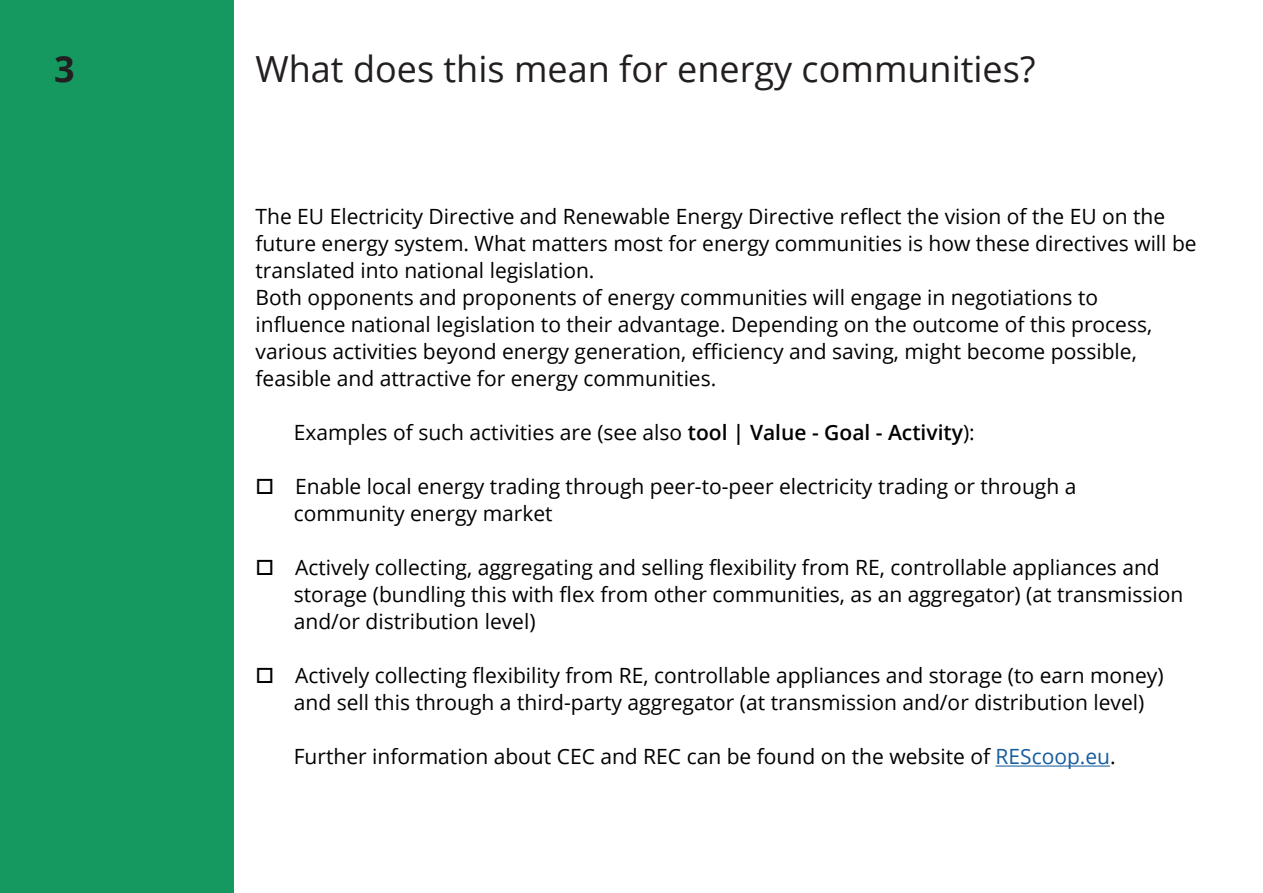
<style>
.page{position:relative;width:1263px;height:893px;background:#fff}
.page>*{position:absolute;margin:0;border:0;box-sizing:border-box;transform-origin:0 0}
.t1{font:36px "Open Sans";color:#231f20}
.t2{font:700 36px "Open Sans";color:#231f20}
.t3{font:21px/27px "Open Sans";color:#000001}
.s1{font-weight:600}
.s2{color:#175d9e}
</style>
<div class="page">
<div style="left:0;top:0;width:234px;height:893px;background:#159961"></div>
<hr style="left:995px;top:765px;width:115px;height:2px;background:#175d9e">
<p class="t2" style="left:54px;top:43px;width:22px">3</p>
<p class="t1" style="left:255px;top:44px;width:781px">What does this mean for energy communities?</p>
<p class="t3" style="left:255px;top:203px;width:943px">The EU Electricity Directive and Renewable Energy Directive reflect the vision of the EU on the future energy system. What matters most for energy communities is how these directives will be translated into national legislation.</p>
<p class="t3" style="left:255px;top:284px;width:898px">Both opponents and proponents of energy communities will engage in negotiations to influence national legislation to their advantage. Depending on the outcome of this process, various activities beyond energy generation, efficiency and saving, might become possible, feasible and attractive for energy communities.</p>
<p class="t3" style="left:294px;top:419px;width:682px">Examples of such activities are (see also <span class="s1">tool | Value - Goal - Activity</span>):</p>
<p class="t3" style="left:294px;top:473px;width:784px;text-indent:-38px">□ Enable local energy trading through peer-to-peer electricity trading or through a community energy market</p>
<p class="t3" style="left:294px;top:554px;width:891px;text-indent:-38px">□ Actively collecting, aggregating and selling flexibility from RE, controllable appliances and storage (bundling this with flex from other communities, as an aggregator) (at transmission and/or distribution level)</p>
<p class="t3" style="left:294px;top:662px;width:871px;text-indent:-38px">□ Actively collecting flexibility from RE, controllable appliances and storage (to earn money) and sell this through a third-party aggregator (at transmission and/or distribution level)</p>
<p class="t3" style="left:294px;top:743px;width:823px">Further information about CEC and REC can be found on the website of <span class="s2">REScoop.eu</span>.</p>
</div>
